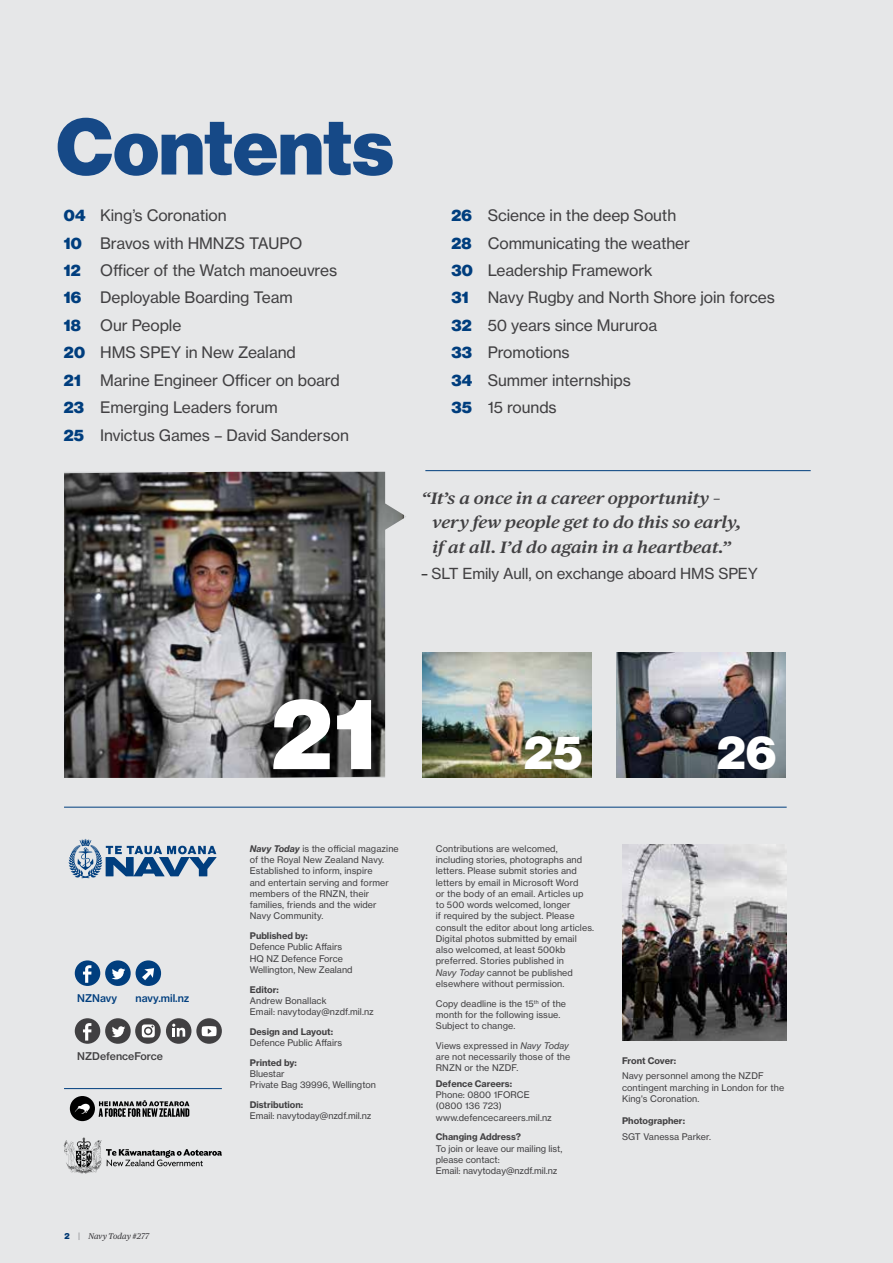
<style>
.page{position:relative;width:893px;height:1263px;background:#e6e7e8}
.page>*{position:absolute;margin:0;border:0;box-sizing:border-box;transform-origin:0 0}
.t1{font:900 95.7px "Haas Grot Disp 95";color:#fff}
.t2{font:900 78px "Haas Grot Disp 95";color:#164987}
.t3{font:900 45px "Haas Grot Disp 95";color:#fff}
.t4{font:italic 600 16.5px/24px "Publico Text";color:#414042;scale:1.1 1}
.t5{font:15.6px/27.5px "Haas Grot Text 55 Roman";letter-spacing:-.005em;color:#414042}
.t6{font:15px "Haas Grot Text 55 Roman";letter-spacing:-.005em;color:#414042}
.t7{font:500 10.5px "Haas Grot Text 65";color:#003e7e}
.t8{font:500 10.5px "Haas Grot Text 65";color:#414042}
.t9{font:9px/11.2px "Haas Grot Text 55 Roman";letter-spacing:.01em;color:#414042}
.t10{font:700 9px "Haas Grot Text 75";color:#414042}
.t11{font:italic 8.25px "Publico Text";color:#414042}
.s1{font-family:"Haas Grot Disp 95";font-weight:900;color:#003e7e}
.s2{font-family:"Haas Grot Disp 95";font-weight:900;font-style:normal;color:#003e7e}
.s3{font-family:"Haas Grot Text 55 Roman";font-style:normal;color:#939598}
.s4{font-size:12.75px;color:#000}
.s5{font-family:"Haas Grot Text 76";font-weight:700;font-style:italic}
.s6{font-family:"Haas Grot Text 56";font-style:italic}
</style>
<div class="page">
<hr style="left:64px;top:807px;width:723px;height:1px;background:#003e7e">
<img style="left:616px;top:653px;width:170px;height:125px">
<img style="left:423px;top:653px;width:169px;height:125px">
<hr style="left:425px;top:470px;width:386px;height:1px;background:#003e7e">
<img style="left:64px;top:472px;width:340px;height:306px">
<div style="left:70px;top:1096px;width:25px;height:25px;background:#000;border-radius:50%"></div>
<svg style="left:99px;top:1100px;width:90px;height:17px"></svg>
<svg style="left:75px;top:1104px;width:15px;height:10px"></svg>
<hr style="left:64px;top:1088px;width:158px;height:1px;background:#003e7e">
<div style="left:105px;top:1018px;width:26px;height:26px;background:#414042;border-radius:50%"></div>
<svg style="left:112px;top:1026px;width:13px;height:11px"></svg>
<div style="left:75px;top:1018px;width:25px;height:26px;background:#414042;border-radius:50%"></div>
<svg style="left:83px;top:1023px;width:8px;height:17px"></svg>
<div style="left:166px;top:1018px;width:25px;height:26px;background:#414042;border-radius:50%"></div>
<svg style="left:172px;top:1024px;width:13px;height:13px"></svg>
<div style="left:196px;top:1018px;width:26px;height:26px;background:#414042;border-radius:50%"></div>
<svg style="left:202px;top:1026px;width:15px;height:10px"></svg>
<svg style="left:135px;top:1018px;width:26px;height:26px"></svg>
<svg style="left:142px;top:1024px;width:13px;height:13px"></svg>
<div style="left:105px;top:960px;width:26px;height:26px;background:#003e7e;border-radius:50%"></div>
<svg style="left:112px;top:968px;width:13px;height:11px"></svg>
<div style="left:75px;top:960px;width:25px;height:26px;background:#003e7e;border-radius:50%"></div>
<svg style="left:83px;top:965px;width:8px;height:18px"></svg>
<div style="left:136px;top:960px;width:25px;height:26px;background:#003e7e;border-radius:50%"></div>
<svg style="left:142px;top:968px;width:12px;height:12px"></svg>
<svg style="left:69px;top:839px;width:148px;height:39px"></svg>
<svg style="left:64px;top:1138px;width:158px;height:36px"></svg>
<img style="left:622px;top:844px;width:165px;height:196px">
<h2 class="t2" style="left:56px;top:101px;width:339px">Contents</h2>
<p class="t5" style="left:64px;top:202px;width:287px"><span class="s1">04</span> King’s Coronation<br><span class="s1">10</span> Bravos with HMNZS TAUPO<br><span class="s1">12</span> Officer of the Watch manoeuvres<br><span class="s1">16</span> Deployable Boarding Team<br><span class="s1">18</span> Our People<br><span class="s1">20</span> HMS SPEY in New Zealand<br><span class="s1">21</span> Marine Engineer Officer on board<br><span class="s1">23</span> Emerging Leaders forum<br><span class="s1">25</span> Invictus Games – David Sanderson</p>
<h3 class="t5" style="left:451px;top:202px;width:325px"><span class="s1">26</span> Science in the deep South<br><span class="s1">28</span> Communicating the weather<br><span class="s1">30</span> Leadership Framework<br><span class="s1">31</span> Navy Rugby and North Shore join forces<br><span class="s1">32</span> 50 years since Mururoa<br><span class="s1">33</span> Promotions<br><span class="s1">34</span> Summer internships<br><span class="s1">35</span> 15 rounds</h3>
<p class="t7" style="left:77px;top:991px;width:42px">NZNavy</p>
<p class="t7" style="left:136px;top:991px;width:55px">navy.mil.nz</p>
<p class="t8" style="left:77px;top:1049px;width:87px">NZDefenceForce</p>
<p class="t11" style="left:65px;top:1230px;width:86px"><span class="s2">2</span> <span class="s3">|</span> Navy Today #277</p>
<h3 class="t4" style="left:432px;top:486px;width:283px;text-indent:-11px">“It’s a once in a career opportunity – very few people get to do this so early, if at all. I’d do again in a heartbeat.”</h3>
<h3 class="t6" style="left:421px;top:564px;width:338px"><span class="s4">–</span> SLT Emily Aull, on exchange aboard HMS SPEY</h3>
<h1 class="t1" style="left:272px;top:679px;width:107px">21</h1>
<p class="t9" style="left:250px;top:843px;width:150px"><span class="s5">Navy Today</span> is the official magazine of the Royal New Zealand Navy.<br>Established to inform, inspire<br>and entertain serving and former members of the RNZN, their families, friends and the wider<br>Navy Community.</p>
<p class="t10" style="left:250px;top:930px;width:60px">Published by:</p>
<p class="t9" style="left:250px;top:941px;width:104px">Defence Public Affairs<br>HQ NZ Defence Force<br>Wellington, New Zealand</p>
<p class="t10" style="left:250px;top:984px;width:31px">Editor:</p>
<p class="t9" style="left:250px;top:995px;width:126px">Andrew Bonallack<br>Email: navytoday@nzdf.mil.nz</p>
<p class="t10" style="left:250px;top:1026px;width:85px">Design and Layout:</p>
<p class="t9" style="left:250px;top:1037px;width:94px">Defence Public Affairs</p>
<p class="t10" style="left:250px;top:1057px;width:49px">Printed by:</p>
<p class="t9" style="left:250px;top:1068px;width:128px">Bluestar<br>Private Bag 39996, Wellington</p>
<p class="t10" style="left:250px;top:1099px;width:55px">Distribution:</p>
<p class="t9" style="left:250px;top:1110px;width:123px">Email: navytoday@nzdf.mil.nz</p>
<h3 class="t3" style="left:524px;top:727px;width:60px">25</h3>
<h3 class="t3" style="left:717px;top:727px;width:61px">26</h3>
<p class="t9" style="left:436px;top:843px;width:160px">Contributions are welcomed, including stories, photographs and letters. Please submit stories and letters by email in Microsoft Word<br>or the body of an email. Articles up to 500 words welcomed, longer<br>if required by the subject. Please consult the editor about long articles.<br>Digital photos submitted by email also welcomed, at least 500kb preferred. Stories published in<br><span class="s6">Navy Today</span> cannot be published elsewhere without permission.</p>
<p class="t9" style="left:436px;top:998px;width:132px">Copy deadline is the 15<sup>th</sup> of the month for the following issue.<br>Subject to change.</p>
<p class="t9" style="left:436px;top:1040px;width:136px">Views expressed in <span class="s6">Navy Today </span>are not necessarily those of the<br>RNZN or the NZDF.</p>
<p class="t10" style="left:436px;top:1078px;width:78px">Defence Careers:</p>
<p class="t9" style="left:436px;top:1089px;width:118px">Phone: 0800 1FORCE (0800 136 723) www.defencecareers.mil.nz</p>
<p class="t10" style="left:436px;top:1131px;width:87px">Changing Address?</p>
<p class="t9" style="left:436px;top:1143px;width:128px">To join or leave our mailing list, please contact:<br>Email: navytoday@nzdf.mil.nz</p>
<p class="t10" style="left:622px;top:1055px;width:56px">Front Cover:</p>
<p class="t9" style="left:622px;top:1070px;width:164px">Navy personnel among the NZDF contingent marching in London for the<br>King's Coronation.</p>
<p class="t10" style="left:622px;top:1115px;width:64px">Photographer:</p>
<p class="t9" style="left:622px;top:1131px;width:91px">SGT Vanessa Parker.</p>
</div>
